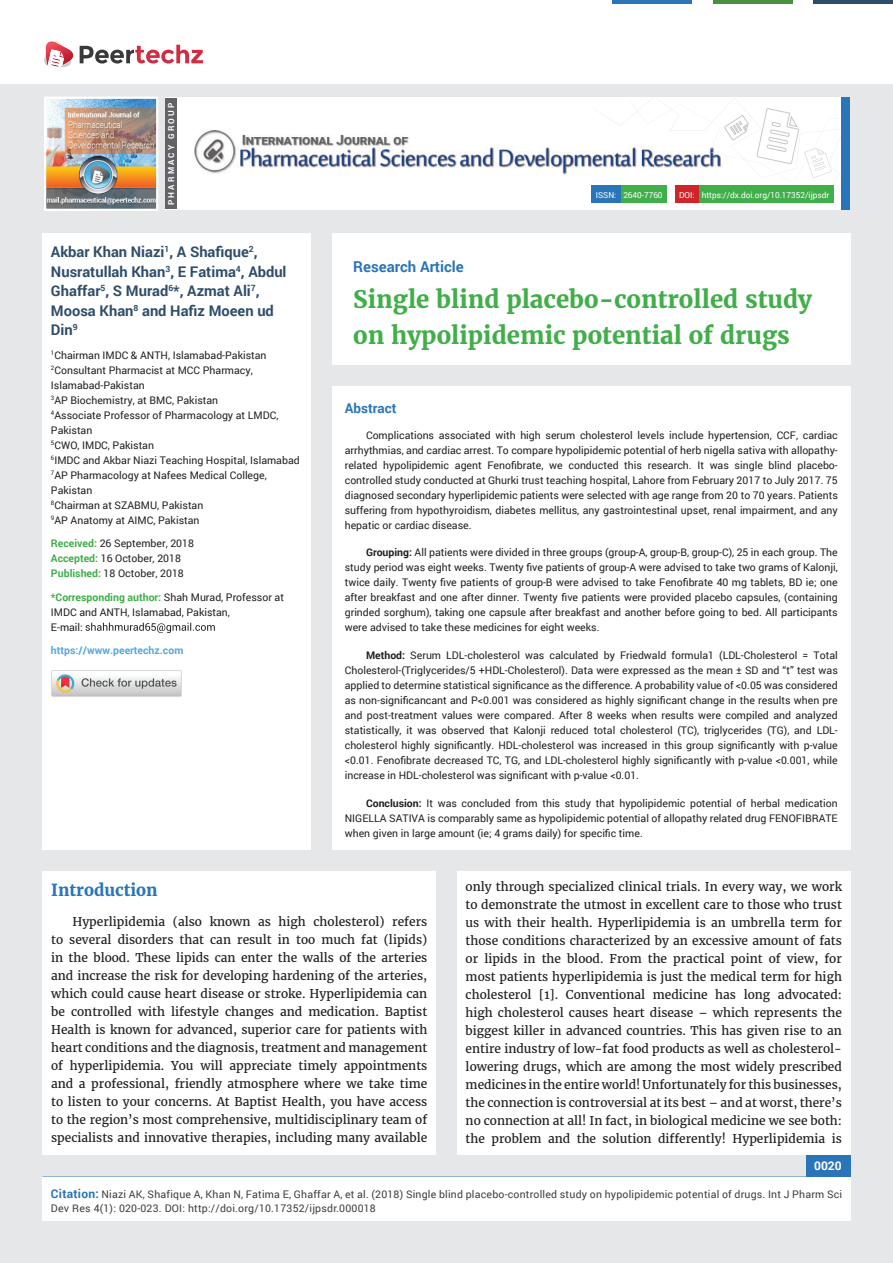
<style>
.page{position:relative;width:893px;height:1263px;background:#e6e7e9}
.page>*{position:absolute;margin:0;border:0;box-sizing:border-box;transform-origin:0 0}
.t1{font:700 24px/36px "Merriweather";color:#40ae49}
.t2{font:700 16.5px "Merriweather";color:#2a75ba}
.t3{font:700 15px "Roboto";color:#2a75ba}
.t4{font:700 14.7px/19.5px "Roboto";color:#2f4d6a}
.t5{font:700 13.5px "Roboto";color:#2a75ba}
.t6{font:12px/18px "Merriweather";color:#231f20;text-align:justify}
.t7{font:700 12px "Roboto";color:#fff}
.t8{font:10.5px/15px "Roboto";color:#231f20;text-align:justify}
.t9{font:10.5px/13.5px "Roboto";letter-spacing:.02em;color:#3e3e3f}
.t10{font:700 10.5px "Roboto";color:#56a7dc}
.t11{font:8.25px "Roboto";color:#fff}
.t12{font:700 8.25px "Roboto";letter-spacing:.26em;color:#fff}
.s1{font-weight:700;color:#40ae49}
.s2{font-weight:700}
.s3{font-weight:700;font-size:12px;color:#2a75ba}
</style>
<div class="page">
<div style="left:165px;top:98px;width:684px;height:112px;background:#fff"></div>
<svg style="left:596px;top:100px;width:245px;height:78px"></svg>
<div style="left:841px;top:98px;width:8px;height:112px;background:#2a75ba"></div>
<img style="left:47px;top:100px;width:108px;height:108px">
<div style="left:44px;top:97px;width:114px;height:114px;border:2px solid #fff"></div>
<div style="left:0;top:0;width:893px;height:83px;background:#fff"></div>
<svg style="left:44px;top:41px;width:159px;height:27px"></svg>
<hr style="left:713px;top:0;width:79px;height:3px;background:#4b9041">
<hr style="left:612px;top:0;width:80px;height:3px;background:#2a75ba">
<hr style="left:813px;top:0;width:80px;height:3px;background:#2f4d6a">
<div style="left:806px;top:1154px;width:44px;height:51px;background:#2a75ba"></div>
<div style="left:42px;top:1177px;width:809px;height:43px;background:#fff"></div>
<div style="left:697px;top:185px;width:136px;height:18px;background:#40ae49"></div>
<div style="left:675px;top:185px;width:24px;height:18px;background:#d1232a"></div>
<div style="left:619px;top:185px;width:48px;height:18px;background:#40ae49"></div>
<div style="left:591px;top:185px;width:30px;height:18px;background:#2a75ba"></div>
<img style="left:194px;top:125px;width:527px;height:51px">
<img style="left:618px;top:125px;width:91px;height:6px">
<img style="left:709px;top:125px;width:12px;height:30px">
<div style="left:165px;top:98px;width:12px;height:111px;background:#636366"></div>
<div style="left:332px;top:386px;width:518px;height:464px;background:#fff"></div>
<div style="left:332px;top:233px;width:518px;height:132px;background:#fff"></div>
<div style="left:42px;top:233px;width:269px;height:617px;background:#fff"></div>
<svg style="left:85px;top:623px;width:130px;height:10px"></svg>
<div style="left:43px;top:871px;width:393px;height:283px;background:#fff"></div>
<div style="left:457px;top:871px;width:393px;height:283px;background:#fff"></div>
<img style="left:51px;top:670px;width:131px;height:27px">
<p class="t12" style="left:165px;top:205px;width:104px;rotate:-90deg">PHARMACY GROUP</p>
<h3 class="t4" style="left:51px;top:242px;width:237px">Akbar Khan Niazi<sup>1</sup>, A Shafique<sup>2</sup>,<br>Nusratullah Khan<sup>3</sup>, E Fatima<sup>4</sup>, Abdul<br>Ghaffar<sup>5</sup>, S Murad<sup>6</sup>*, Azmat Ali<sup>7</sup>,<br>Moosa Khan<sup>8</sup> and Hafiz Moeen ud<br>Din<sup>9</sup></h3>
<p class="t8" style="left:51px;top:347px;width:250px;text-align:left"><sup>1</sup>Chairman IMDC &amp; ANTH, Islamabad-Pakistan<br><sup>2</sup>Consultant Pharmacist at MCC Pharmacy,<br>Islamabad-Pakistan<br><sup>3</sup>AP Biochemistry, at BMC, Pakistan<br><sup>4</sup>Associate Professor of Pharmacology at LMDC,<br>Pakistan<br><sup>5</sup>CWO, IMDC, Pakistan<br><sup>6</sup>IMDC and Akbar Niazi Teaching Hospital, Islamabad<br><sup>7</sup>AP Pharmacology at Nafees Medical College,<br>Pakistan<br><sup>8</sup>Chairman at SZABMU, Pakistan<br><sup>9</sup>AP Anatomy at AIMC, Pakistan</p>
<p class="t8" style="left:51px;top:536px;width:145px;text-align:left"><span class="s1">Received:</span> 26 September, 2018<br><span class="s1">Accepted:</span> 16 October, 2018<br><span class="s1">Published:</span> 18 October, 2018</p>
<p class="t8" style="left:51px;top:589px;width:235px;text-align:left"><span class="s1">*Corresponding author:</span> Shah Murad, Professor at<br>IMDC and ANTH, Islamabad, Pakistan,<br>E-mail:</p>
<p class="t10" style="left:51px;top:643px;width:134px">https://www.peertechz.com</p>
<p class="t11" style="left:596px;top:189px;width:68px">ISSN: 2640-7760</p>
<p class="t11" style="left:679px;top:189px;width:152px">DOI: https://dx.doi.org/10.17352/ijpsdr</p>
<h3 class="t3" style="left:353px;top:256px;width:112px">Research Article</h3>
<h1 class="t1" style="left:353px;top:281px;width:460px">Single blind placebo-controlled study on hypolipidemic potential of drugs</h1>
<p class="t5" style="left:345px;top:399px;width:53px">Abstract</p>
<p class="t8" style="left:345px;top:427px;width:494px;text-indent:21px">Complications associated with high serum cholesterol levels include hypertension, CCF, cardiac arrhythmias, and cardiac arrest. To compare hypolipidemic potential of herb nigella sativa with allopathy&shy;related hypolipidemic agent Fenofibrate, we conducted this research. It was single blind placebo&shy;controlled study conducted at Ghurki trust teaching hospital, Lahore from February 2017 to July 2017. 75 diagnosed secondary hyperlipidemic patients were selected with age range from 20 to 70 years. Patients suffering from hypothyroidism, diabetes mellitus, any gastrointestinal upset, renal impairment, and any hepatic or cardiac disease.</p>
<p class="t8" style="left:345px;top:545px;width:494px;text-indent:21px"><span class="s2">Grouping:</span> All patients were divided in three groups (group-A, group-B, group-C), 25 in each group. The study period was eight weeks. Twenty five patients of group-A were advised to take two grams of Kalonji, twice daily. Twenty five patients of group-B were advised to take Fenofibrate 40 mg tablets, BD ie; one after breakfast and one after dinner. Twenty five patients were provided placebo capsules, (containing grinded sorghum), taking one capsule after breakfast and another before going to bed. All participants were advised to take these medicines for eight weeks.</p>
<p class="t8" style="left:345px;top:647px;width:494px;text-indent:21px"><span class="s2">Method:</span> Serum LDL-cholesterol was calculated by Friedwald formula1 (LDL-Cholesterol = Total Cholesterol-(Triglycerides/5 +HDL-Cholesterol). Data were expressed as the mean ± SD and “t” test was applied to determine statistical significance as the difference. A probability value of &lt;0.05 was considered as non-significancant and P&lt;0.001 was considered as highly significant change in the results when pre and post-treatment values were compared. After 8 weeks when results were compiled and analyzed statistically, it was observed that Kalonji reduced total cholesterol (TC), triglycerides (TG), and LDL&shy;cholesterol highly significantly. HDL-cholesterol was increased in this group significantly with p-value &lt;0.01. Fenofibrate decreased TC, TG, and LDL-cholesterol highly significantly with p-value &lt;0.001, while increase in HDL-cholesterol was significant with p-value &lt;0.01.</p>
<p class="t8" style="left:345px;top:795px;width:494px;text-indent:21px"><span class="s2">Conclusion:</span> It was concluded from this study that hypolipidemic potential of herbal medication NIGELLA SATIVA is comparably same as hypolipidemic potential of allopathy related drug FENOFIBRATE when given in large amount (ie; 4 grams daily) for specific time.</p>
<h2 class="t2" style="left:51px;top:879px;width:108px">Introduction</h2>
<p class="t6" style="left:51px;top:913px;width:378px;text-indent:21px">Hyperlipidemia (also known as high cholesterol) refers to several disorders that can result in too much fat (lipids) in the blood. These lipids can enter the walls of the arteries and increase the risk for developing hardening of the arteries, which could cause heart disease or stroke. Hyperlipidemia can be controlled with lifestyle changes and medication. Baptist Health is known for advanced, superior care for patients with heart conditions and the diagnosis, treatment and management of hyperlipidemia. You will appreciate timely appointments and a professional, friendly atmosphere where we take time to listen to your concerns. At Baptist Health, you have access to the region’s most comprehensive, multidisciplinary team of specialists and innovative therapies, including many available</p>
<p class="t6" style="left:466px;top:878px;width:378px">only through specialized clinical trials. In every way, we work to demonstrate the utmost in excellent care to those who trust us with their health. Hyperlipidemia is an umbrella term for those conditions characterized by an excessive amount of fats or lipids in the blood. From the practical point of view, for most patients hyperlipidemia is just the medical term for high cholesterol [1]. Conventional medicine has long advocated: high cholesterol causes heart disease – which represents the biggest killer in advanced countries. This has given rise to an entire industry of low-fat food products as well as cholesterol&shy;lowering drugs, which are among the most widely prescribed medicines in the entire world! Unfortunately for this businesses, the connection is controversial at its best – and at worst, there’s no connection at all! In fact, in biological medicine we see both: the problem and the solution differently! Hyperlipidemia is</p>
<p class="t7" style="left:814px;top:1158px;width:29px">0020</p>
<p class="t9" style="left:51px;top:1188px;width:793px"><span class="s3">Citation:</span> Niazi AK, Shafique A, Khan N, Fatima E, Ghaffar A, et al. (2018) Single blind placebo-controlled study on hypolipidemic potential of drugs. Int J Pharm Sci<br>Dev Res 4(1): 020-023. DOI: http://doi.org/10.17352/ijpsdr.000018</p>
</div>
